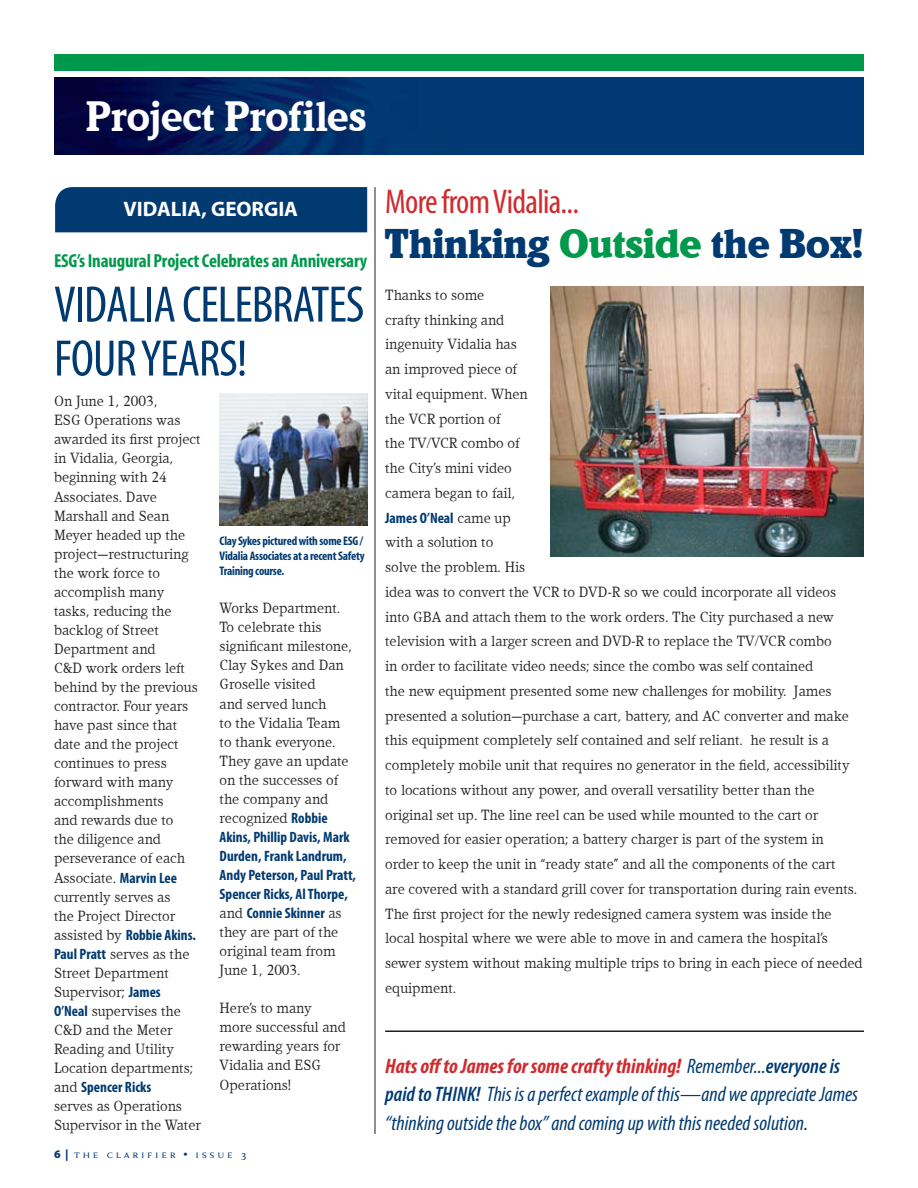
<style>
.page{position:relative;width:918px;height:1188px;background:#fff}
.page>*{position:absolute;margin:0;border:0;box-sizing:border-box;transform-origin:0 0}
.t1{font:condensed 51.75px/54px "Myriad";letter-spacing:-.02em;color:#003a71}
.t2{font:700 43.2px "Kandal";letter-spacing:-.02em;color:#fff}
.t3{font:900 42.3px "Kandal";letter-spacing:-.02em;color:#003a71}
.t4{font:condensed 34.5px "Myriad";letter-spacing:-.02em;color:#d02b2e}
.t5{font:italic condensed 21px/28.5px "Myriad Pro";color:#003a71}
.t6{font:700 21px "Myriad Pro";color:#fff}
.t7{font:700 condensed 18.9px "Myriad";letter-spacing:-.01em;color:#00984b}
.t8{font:15px/19px "Kandal";color:#231f20}
.t9{font:700 condensed 15px/19px "Myriad Pro";color:#003a71}
.t10{font:700 condensed 12.45px/15px "Myriad";letter-spacing:-.02em;color:#003a71;text-align:justify}
.t11{font:11.55px "Anziano Small Caps";letter-spacing:.18em;color:#003a71}
.s1{font-family:"Myriad Pro";font-weight:700;font-stretch:condensed;color:#003a71}
.s2{font-family:"Kandal";font-weight:400;font-stretch:normal;color:#231f20}
.s3{font-family:"Myriad Pro";font-weight:900}
.s4{color:#00984b}
.s5{font-weight:700;color:#d02b2e}
.s6{font-weight:600}
</style>
<div class="page">
<div style="left:54px;top:54px;width:810px;height:16px;background:#00984b"></div>
<img style="left:54px;top:77px;width:810px;height:78px">
<div style="left:55px;top:187px;width:312px;height:45px;background:#003a71"></div>
<img style="left:220px;top:393px;width:148px;height:132px">
<img style="left:551px;top:286px;width:313px;height:270px">
<hr style="left:375px;top:187px;width:1px;height:947px;background:#231f20">
<hr style="left:385px;top:1030px;width:479px;height:2px;background:#231f20">
<h2 class="t2" style="left:86px;top:93px;width:283px">Project Profiles</h2>
<h3 class="t6" style="left:123px;top:197px;width:176px">VIDALIA, GEORGIA</h3>
<p class="t7" style="left:54px;top:251px;width:315px">ESG’s Inaugural Project Celebrates an Anniversary</p>
<h1 class="t1" style="left:54px;top:280px;width:312px">VIDALIA CELEBRATES<br>FOUR YEARS!</h1>
<p class="t8" style="left:54px;top:392px;width:148px">On June 1, 2003,<br>ESG Operations was awarded its first project in Vidalia, Georgia, beginning with 24<br>Associates. Dave<br>Marshall and Sean<br>Meyer headed up the project—restructuring the work force to accomplish many tasks, reducing the backlog of Street<br>Department and<br>C&amp;D work orders left behind by the previous contractor. Four years have past since that date and the project continues to press forward with many accomplishments<br>and rewards due to<br>the diligence and perseverance of each<br>Associate. <span class="s1">Marvin Lee </span>currently serves as<br>the Project Director</p>
<p class="t9" style="left:54px;top:925px;width:144px"><span class="s2">assisted by</span> Robbie Akins.</p>
<p class="t8" style="left:54px;top:944px;width:141px"><span class="s1">Paul Pratt</span> serves as the<br>Street Department<br>Supervisor; <span class="s1">James<br>O’Neal</span> supervises the<br>C&amp;D and the Meter<br>Reading and Utility<br>Location departments;</p>
<p class="t9" style="left:54px;top:1077px;width:99px"><span class="s2">and</span> Spencer Ricks</p>
<p class="t8" style="left:54px;top:1097px;width:148px">serves as Operations<br>Supervisor in the Water</p>
<p class="t10" style="left:220px;top:534px;width:147px">Clay Sykes pictured with some ESG / Vidalia Associates at a recent Safety Training course.</p>
<p class="t8" style="left:220px;top:599px;width:134px">Works Department.<br>To celebrate this significant milestone,<br>Clay Sykes and Dan<br>Groselle visited<br>and served lunch<br>to the Vidalia Team to thank everyone.<br>They gave an update on the successes of the company and recognized <span class="s1">Robbie</span></p>
<p class="t9" style="left:220px;top:827px;width:138px">Akins, Phillip Davis, Mark<br>Durden, Frank Landrum,<br>Andy Peterson, Paul Pratt,<br>Spencer Ricks, Al Thorpe, <span class="s2">and</span> Connie Skinner <span class="s2">as</span></p>
<p class="t8" style="left:220px;top:923px;width:120px">they are part of the original team from<br>June 1, 2003.</p>
<p class="t8" style="left:220px;top:999px;width:128px">Here’s to many more successful and rewarding years for<br>Vidalia and ESG<br>Operations!</p>
<p class="t11" style="left:54px;top:1148px;width:194px"><span class="s3">6 |</span> the clarifier • issue 3</p>
<h3 class="t4" style="left:385px;top:185px;width:196px">More from Vidalia...</h3>
<h3 class="t3" style="left:384px;top:221px;width:481px">Thinking <span class="s4">Outside</span> the Box!</h3>
<p class="t8" style="left:385px;top:282px;width:144px;line-height:24.8px">Thanks to some<br>crafty thinking and ingenuity Vidalia has an improved piece of vital equipment. When the VCR portion of<br>the TV/VCR combo of the City’s mini video camera began to fail,</p>
<p class="t9" style="left:385px;top:508px;width:127px">James O’Neal <span class="s2">came up</span></p>
<p class="t8" style="left:385px;top:530px;width:479px;line-height:24.8px">with a solution to<br>solve the problem. His<br>idea was to convert the VCR to DVD-R so we could incorporate all videos into GBA and attach them to the work orders. The City purchased a new television with a larger screen and DVD-R to replace the TV/VCR combo<br>in order to facilitate video needs; since the combo was self contained<br>the new equipment presented some new challenges for mobility. James presented a solution—purchase a cart, battery, and AC converter and make this equipment completely self contained and self reliant. he result is a completely mobile unit that requires no generator in the field, accessibility to locations without any power, and overall versatility better than the original set up. The line reel can be used while mounted to the cart or removed for easier operation; a battery charger is part of the system in<br>order to keep the unit in “ready state” and all the components of the cart<br>are covered with a standard grill cover for transportation during rain events.<br>The first project for the newly redesigned camera system was inside the local hospital where we were able to move in and camera the hospital’s sewer system without making multiple trips to bring in each piece of needed equipment.</p>
<h3 class="t5" style="left:385px;top:1051px;width:475px"><span class="s5">Hats off to James for some crafty thinking!</span> Remember...<span class="s6">everyone is paid to THINK!</span> This is a perfect example of this—and we appreciate James “thinking outside the box” and coming up with this needed solution.</h3>
</div>
